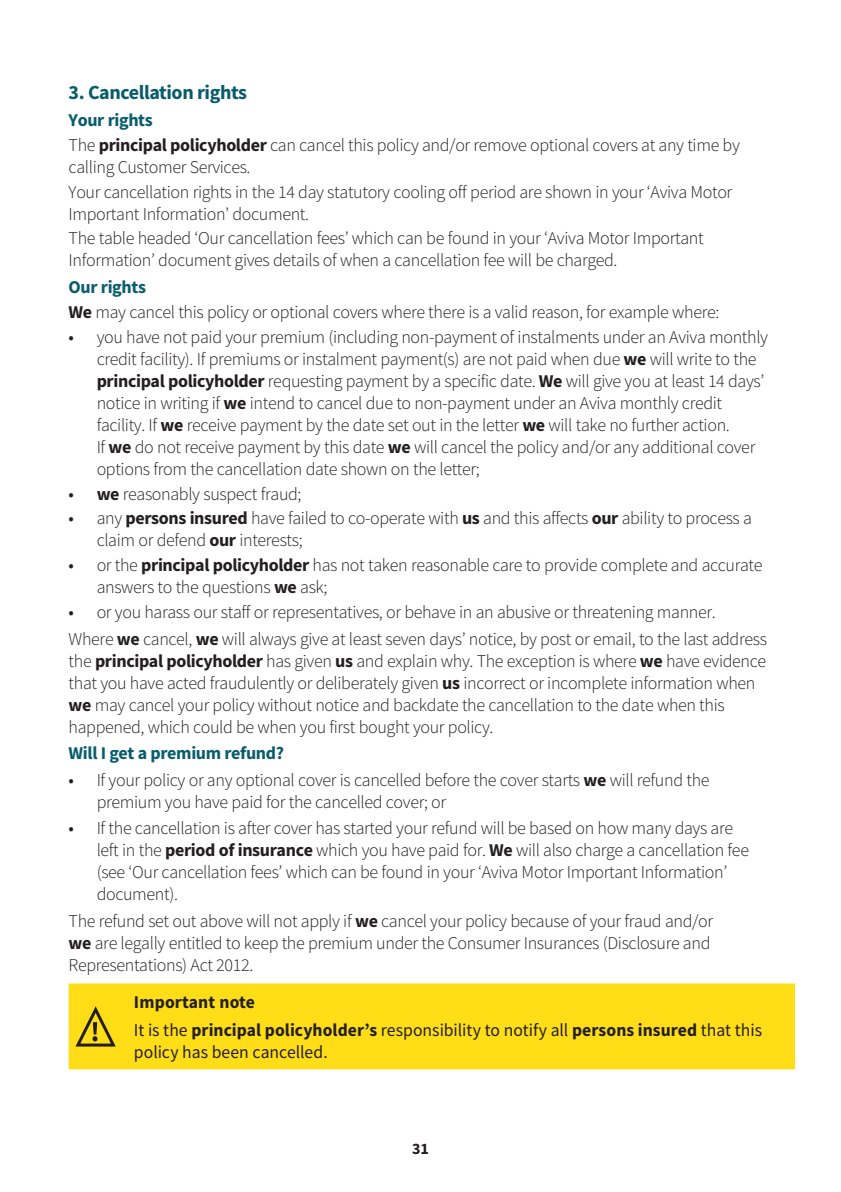
<style>
.page{position:relative;width:841px;height:1192px;background:#fff}
.page>*{position:absolute;margin:0;border:0;box-sizing:border-box;transform-origin:0 0}
.t1{font:700 20px "Source Sans Pro";letter-spacing:-.02em;color:#085c6c}
.t2{font:300 18px/22px "Source Sans Pro";letter-spacing:-.02em;color:#231f20}
.t3{font:700 18px/27.6px "Source Sans Pro";letter-spacing:.01em;color:#231f20}
.t4{font:700 18px "Source Sans Pro";letter-spacing:-.02em;color:#085c6c}
.t5{font:18px "Source Sans Pro";color:#231f20}
.t6{font:700 16px "Source Sans Pro";color:#231f20}
.s1{font-weight:700;color:#085c6c}
.s2{font-weight:700}
.s3{font-weight:400}
</style>
<div class="page">
<div style="left:69px;top:983px;width:725px;height:86px;background:#ffdd17"></div>
<svg style="left:73px;top:1005px;width:45px;height:43px;background:#d0b418"></svg>
<p class="t1" style="left:69px;top:79px;width:180px">3. Cancellation rights</p>
<p class="t2" style="left:69px;top:108px;width:672px;line-height:24.8px"><span class="s1">Your rights<br></span>The <span class="s2">principal policyholder</span> can cancel this policy and/or remove optional covers at any time by</p>
<p class="t2" style="left:69px;top:154px;width:665px;line-height:24.8px">calling Customer Services.<br>Your cancellation rights in the 14 day statutory cooling off period are shown in your ‘Aviva Motor</p>
<p class="t2" style="left:69px;top:201px;width:636px;line-height:24.8px">Important Information’ document.<br>The table headed ‘Our cancellation fees’ which can be found in your ‘Aviva Motor Important</p>
<p class="t2" style="left:69px;top:249px;width:550px">Information’ document gives details of when a cancellation fee will be charged.</p>
<p class="t2" style="left:69px;top:275px;width:652px;line-height:24.8px"><span class="s1">Our rights<br></span><span class="s2">We</span> may cancel this policy or optional covers where there is a valid reason, for example where:</p>
<p class="t2" style="left:97px;top:326px;width:672px;text-indent:-28px"><span class="s3">•</span> you have not paid your premium (including non-payment of instalments under an Aviva monthly credit facility). If premiums or instalment payment(s) are not paid when due <span class="s2">we</span> will write to the <span class="s2">principal policyholder</span> requesting payment by a specific date. <span class="s2">We</span> will give you at least 14 days’ notice in writing if <span class="s2">we</span> intend to cancel due to non-payment under an Aviva monthly credit facility. If <span class="s2">we</span> receive payment by the date set out in the letter <span class="s2">we</span> will take no further action.<br>If <span class="s2">we</span> do not receive payment by this date <span class="s2">we</span> will cancel the policy and/or any additional cover options from the cancellation date shown on the letter;</p>
<p class="t2" style="left:69px;top:482px;width:234px"><span class="s3">•</span> <span class="s2">we</span> reasonably suspect fraud;</p>
<p class="t2" style="left:97px;top:507px;width:656px;text-indent:-28px"><span class="s3">•</span> any <span class="s2">persons insured</span> have failed to co-operate with <span class="s2">us</span> and this affects <span class="s2">our</span> ability to process a claim or defend <span class="s2">our</span> interests;</p>
<p class="t2" style="left:97px;top:554px;width:667px;text-indent:-28px"><span class="s3">•</span> or the <span class="s2">principal policyholder</span> has not taken reasonable care to provide complete and accurate answers to the questions <span class="s2">we</span> ask;</p>
<p class="t2" style="left:69px;top:599px;width:699px;line-height:26.6px"><span class="s3">•</span> or you harass our staff or representatives, or behave in an abusive or threatening manner.<br>Where <span class="s2">we</span> cancel, <span class="s2">we</span> will always give at least seven days’ notice, by post or email, to the last address</p>
<p class="t2" style="left:69px;top:650px;width:698px">the <span class="s2">principal policyholder</span> has given <span class="s2">us</span> and explain why. The exception is where <span class="s2">we</span> have evidence that you have acted fraudulently or deliberately given <span class="s2">us</span> incorrect or incomplete information when <span class="s2">we</span> may cancel your policy without notice and backdate the cancellation to the date when this happened, which could be when you first bought your policy.</p>
<p class="t4" style="left:69px;top:741px;width:217px">Will I get a premium refund?</p>
<p class="t2" style="left:97px;top:769px;width:614px;text-indent:-28px"><span class="s3">•</span> If your policy or any optional cover is cancelled before the cover starts <span class="s2">we</span> will refund the premium you have paid for the cancelled cover; or</p>
<p class="t2" style="left:97px;top:817px;width:653px;text-indent:-28px"><span class="s3">•</span> If the cancellation is after cover has started your refund will be based on how many days are left in the <span class="s2">period of insurance</span> which you have paid for. <span class="s2">We</span> will also charge a cancellation fee (see ‘Our cancellation fees’ which can be found in your ‘Aviva Motor Important Information’ document).</p>
<p class="t2" style="left:69px;top:910px;width:645px">The refund set out above will not apply if <span class="s2">we</span> cancel your policy because of your fraud and/or <span class="s2">we</span> are legally entitled to keep the premium under the Consumer Insurances (Disclosure and<br>Representations) Act 2012.</p>
<p class="t3" style="left:134px;top:988px;width:629px">Important note<br><span class="s3">It is the</span> principal policyholder’s <span class="s3">responsibility to notify all</span> persons insured <span class="s3">that this</span></p>
<p class="t5" style="left:134px;top:1040px;width:195px">policy has been cancelled.</p>
<p class="t6" style="left:412px;top:1137px;width:18px">31</p>
</div>
